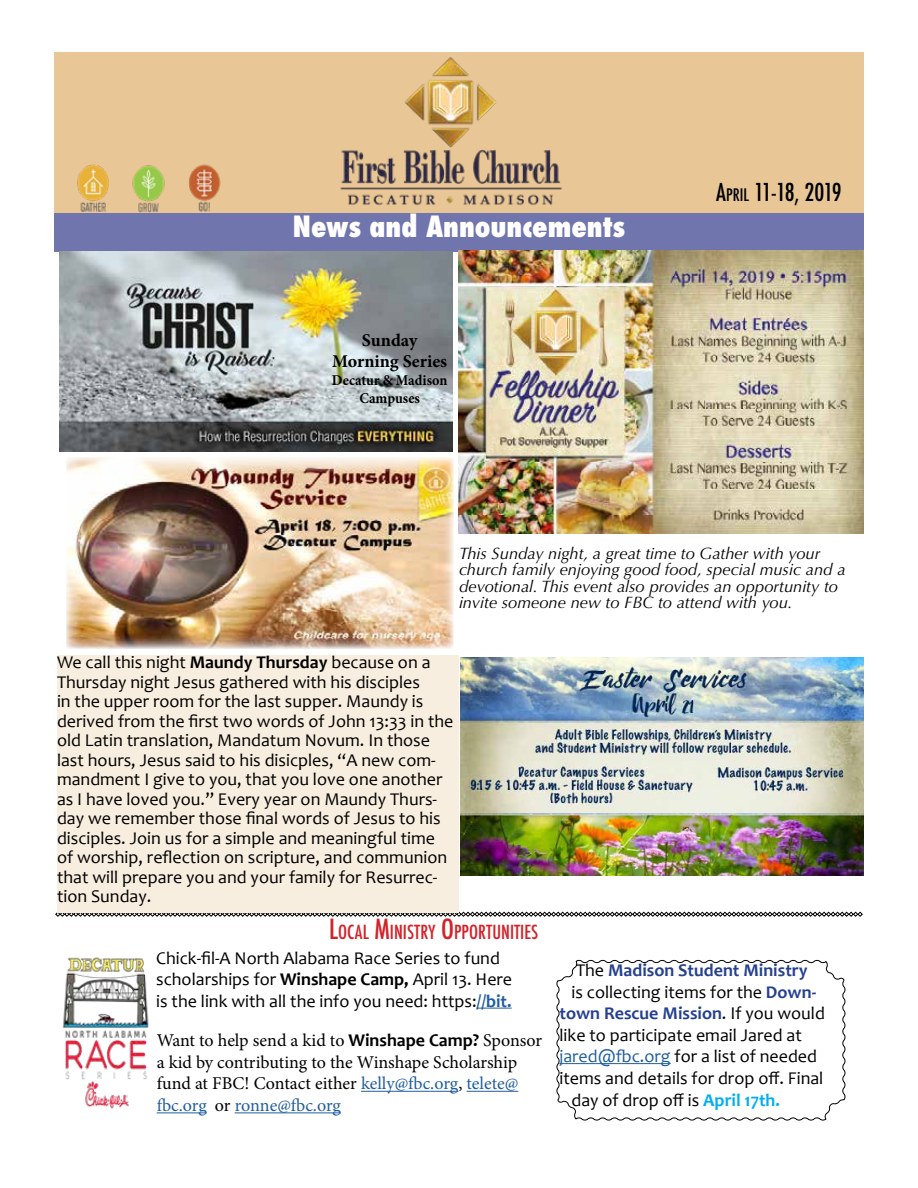
<style>
.page{position:relative;width:918px;height:1188px;background:#fff}
.page>*{position:absolute;margin:0;border:0;box-sizing:border-box;transform-origin:0 0}
.t1{font:800 condensed 28.5px "Futura";color:#fff}
.t2{font:500 condensed 24px "Futura";letter-spacing:-.055em;color:#000}
.t3{font:500 condensed 18.9px "Futura";color:#d2232a}
.t4{font:18px/19.5px "Candara";color:#000}
.t5{font:18px/21.6px "Minion Pro";letter-spacing:-.005em;color:#000}
.t6{font:700 18px "Candara";color:#25408f}
.t7{font:700 18px/21.6px "Minion Pro";color:#000;text-align:center}
.t8{font:italic 16.5px/16.5px "Optima";color:#000}
.t9{font:700 15px/18px "Minion Pro";color:#000;text-align:center;scale:.94 1}
.s1{font-size:16.8px}
.s2{font-weight:700}
.s3{font-size:27px}
.s4{font-weight:700;color:#215e9e}
.s5{font-family:"Candara";font-weight:700}
.s6{color:#215e9e}
.s7{font-weight:400;color:#000}
.s8{font-weight:700;color:#25408f}
.s9{font-weight:700;color:#00aeef}
</style>
<div class="page">
<svg style="left:55px;top:912px;width:808px;height:5px"></svg>
<div style="left:54px;top:52px;width:810px;height:161px;background:#e9c695"></div>
<svg style="left:556px;top:959px;width:290px;height:162px"></svg>
<img style="left:340px;top:57px;width:222px;height:149px">
<div style="left:54px;top:213px;width:810px;height:38px;background:#7175ae"></div>
<img style="left:59px;top:251px;width:394px;height:200px">
<div style="left:65px;top:458px;width:390px;height:191px;background:#302845;opacity:.75"></div>
<hr style="left:477px;top:1008px;width:35px;height:1px;background:#215e9e">
<img style="left:62px;top:957px;width:87px;height:152px">
<hr style="left:361px;top:1091px;width:97px;height:1px;background:#215e9e">
<hr style="left:467px;top:1091px;width:51px;height:1px;background:#215e9e">
<hr style="left:157px;top:1112px;width:50px;height:1px;background:#215e9e">
<hr style="left:235px;top:1112px;width:106px;height:1px;background:#215e9e">
<img style="left:461px;top:657px;width:403px;height:218px">
<img style="left:459px;top:250px;width:405px;height:284px">
<img style="left:77px;top:164px;width:144px;height:49px">
<div style="left:57px;top:655px;width:402px;height:258px;background:#f8eedf"></div>
<h1 class="t1" style="left:293px;top:207px;width:334px">News and Announcements</h1>
<p class="t7" style="left:332px;top:329px;width:117px">Sunday<br>Morning Series</p>
<p class="t9" style="left:332px;top:371px;width:124px">Decatur &amp; Madison<br>Campuses</p>
<h2 class="t2" style="left:716px;top:177px;width:127px">A<span class="s1">PRIL</span> 11-18, 2019</h2>
<p class="t8" style="left:459px;top:545px;width:388px">This Sunday night, a great time to Gather with your church family enjoying good food, special music and a devotional. This event also provides an opportunity to invite someone new to FBC to attend with you.</p>
<p class="t4" style="left:57px;top:653px;width:398px">We call this night <span class="s2">Maundy Thursday</span> because on a Thursday night Jesus gathered with his disciples<br>in the upper room for the last supper. Maundy is derived from the first two words of John 13:33 in the old Latin translation, Mandatum Novum. In those last hours, Jesus said to his disicples, “A new com&shy;mandment I give to you, that you love one another as I have loved you.” Every year on Maundy Thurs&shy;day we remember those final words of Jesus to his disciples. Join us for a simple and meaningful time of worship, reflection on scripture, and communion that will prepare you and your family for Resurrec&shy;tion Sunday.</p>
<p class="t3" style="left:329px;top:920px;width:211px"><span class="s3">L</span>OCAL <span class="s3">M</span>INISTRY <span class="s3">O</span>PPORTUNITIES</p>
<p class="t4" style="left:156px;top:947px;width:358px;line-height:21.6px">Chick-fil-A North Alabama Race Series to fund scholarships for <span class="s2">Winshape Camp,</span> April 13. Here is the link with all the info you need: https:<span class="s4">//bit.</span></p>
<p class="t5" style="left:157px;top:1030px;width:387px">Want to help send a kid to <span class="s5">Winshape Camp?</span> Sponsor a kid by contributing to the Winshape Scholarship fund at FBC! Contact either <span class="s6">kelly@fbc.org</span>, <span class="s6">telete@ fbc.org</span> or <span class="s6">ronne@fbc.org</span></p>
<p class="t6" style="left:576px;top:959px;width:233px"><span class="s7">The</span> Madison Student Ministry</p>
<p class="t4" style="left:572px;top:982px;width:246px">is collecting items for the <span class="s8">Down-</span></p>
<p class="t6" style="left:560px;top:1002px;width:267px">town Rescue Mission<span class="s7">. If you would</span></p>
<p class="t4" style="left:560px;top:1025px;width:244px">like to participate email Jared at</p>
<p class="t4" style="left:560px;top:1047px;width:259px"><span class="s6">jared@fbc.org</span> for a list of needed</p>
<p class="t4" style="left:560px;top:1068px;width:265px">items and details for drop off. Final</p>
<p class="t4" style="left:572px;top:1090px;width:210px">day of drop off is <span class="s9">April 17th.</span></p>
</div>
